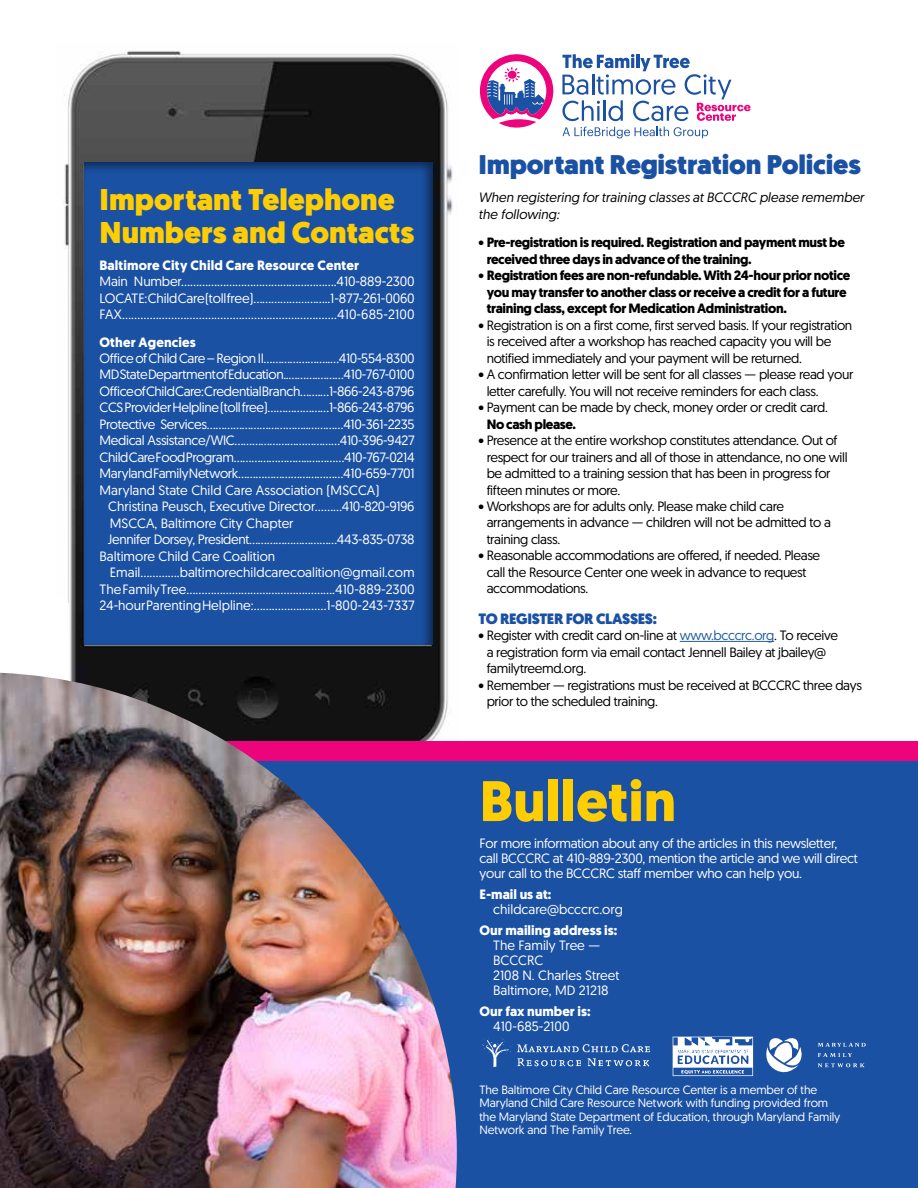
<style>
.page{position:relative;width:918px;height:1188px;background:#fff}
.page>*{position:absolute;margin:0;border:0;box-sizing:border-box;transform-origin:0 0}
.t1{font:700 57px "Geomanist";letter-spacing:.005em;color:#ffcd03}
.t2{font:900 30px/33px "Geomanist";color:#ffcd03}
.t3{font:900 27px "Geomanist";letter-spacing:-.01em;color:#1b51a3}
.t4{font:900 15px "Geomanist";letter-spacing:-.025em;color:#1b51a3}
.t5{font:13.5px/16.5px "Geomanist";letter-spacing:-.025em;color:#000}
.t6{font:13.5px/16.5px "Geomanist";letter-spacing:-.02em;color:#fff;text-align:justify}
.t7{font:13.5px/16.5px "Geomanist";color:#fff}
.t8{font:700 13.5px/16.5px "Geomanist";letter-spacing:-.025em;color:#000}
.t9{font:700 13.5px "Geomanist";letter-spacing:.01em;color:#fff}
.t10{font:italic 13.5px/16.5px "Geomanist";color:#000}
.t11{font:13.5px "Geomanist";letter-spacing:.01em;color:#fff}
.t12{font:12px/13.5px "Geomanist";letter-spacing:-.01em;color:#fff}
.s1{font-weight:400}
.s2{color:#215e9e}
</style>
<div class="page">
<img style="left:63px;top:51px;width:390px;height:622px">
<div style="left:81px;top:161px;width:351px;height:485px;background:#1b51a3"></div>
<div style="left:0;top:743px;width:918px;height:445px;background:#1b51a3"></div>
<hr style="left:680px;top:641px;width:94px;height:1px;background:#215e9e">
<svg style="left:818px;top:1043px;width:48px;height:4px"></svg>
<svg style="left:818px;top:1053px;width:34px;height:4px"></svg>
<svg style="left:818px;top:1063px;width:47px;height:4px"></svg>
<svg style="left:766px;top:1038px;width:36px;height:35px"></svg>
<img style="left:672px;top:1036px;width:82px;height:41px">
<img style="left:482px;top:1038px;width:169px;height:29px">
<div style="left:0;top:741px;width:918px;height:20px;background:#ed037c"></div>
<img style="left:0;top:673px;width:457px;height:515px">
<svg style="left:563px;top:127px;width:145px;height:11px"></svg>
<svg style="left:562px;top:54px;width:188px;height:67px"></svg>
<svg style="left:480px;top:54px;width:73px;height:74px"></svg>
<h2 class="t2" style="left:100px;top:183px;width:316px">Important Telephone<br>Numbers and Contacts</h2>
<p class="t9" style="left:100px;top:256px;width:261px">Baltimore City Child Care Resource Center</p>
<p class="t6" style="left:100px;top:273px;width:317px">Main Number....................................................410-889-2300<br>LOCATE: Child Care (toll free)..........................1-877-261-0060<br>FAX………………………………………………</p>
<p class="t11" style="left:288px;top:306px;width:128px">................410-685-2100</p>
<p class="t9" style="left:100px;top:333px;width:98px">Other Agencies</p>
<p class="t6" style="left:100px;top:350px;width:174px">Office of Child Care – Region II………</p>
<p class="t6" style="left:100px;top:350px;width:317px;text-indent:190px">..............…410-554-8300<br>MD State Department of Education..….......……...410-767-0100<br>Office of Child Care: Credential Branch…....…1-866-243-8796<br>CCS Provider Helpline (toll free)………</p>
<p class="t6" style="left:294px;top:399px;width:122px">.........…1-866-243-8796</p>
<p class="t6" style="left:100px;top:416px;width:117px">Protective Services………………</p>
<p class="t6" style="left:259px;top:416px;width:59px">.................…………</p>
<p class="t6" style="left:343px;top:416px;width:73px">410-361-2235</p>
<p class="t6" style="left:100px;top:432px;width:145px">Medical Assistance/WIC…………</p>
<p class="t6" style="left:270px;top:432px;width:45px">............…………</p>
<p class="t6" style="left:340px;top:432px;width:76px">410-396-9427</p>
<p class="t6" style="left:100px;top:449px;width:144px">Child Care Food Program…………</p>
<p class="t6" style="left:269px;top:449px;width:50px">..............…………</p>
<p class="t6" style="left:344px;top:449px;width:72px">410-767-0214</p>
<p class="t6" style="left:100px;top:465px;width:149px">Maryland Family Network……………</p>
<p class="t7" style="left:100px;top:465px;width:317px;text-indent:182px">...............……410-659-7701<br>Maryland State Child Care Association (MSCCA)</p>
<p class="t7" style="left:108px;top:498px;width:308px">Christina Peusch, Executive Director.........410-820-9196<br>MSCCA, Baltimore City Chapter<br>Jennifer Dorsey, President………</p>
<p class="t6" style="left:276px;top:531px;width:141px">.....................443-835-0738</p>
<p class="t7" style="left:100px;top:548px;width:177px">Baltimore Child Care Coalition</p>
<p class="t7" style="left:110px;top:564px;width:306px">Email.............baltimorechildcarecoalition@gmail.com</p>
<p class="t7" style="left:100px;top:581px;width:317px">The Family Tree.................................................410-889-2300</p>
<p class="t7" style="left:100px;top:597px;width:317px">24-hour Parenting Helpline:........................1-800-243-7337</p>
<h3 class="t3" style="left:478px;top:146px;width:384px">Important Registration Policies</h3>
<p class="t10" style="left:478px;top:189px;width:387px">When registering for training classes at BCCCRC please remember the following:</p>
<p class="t8" style="left:487px;top:234px;width:360px;text-indent:-8px"><span class="s1">•</span> Pre-registration is required. Registration and payment must be received three days in advance of the training.</p>
<p class="t8" style="left:487px;top:267px;width:365px;text-indent:-8px"><span class="s1">•</span> Registration fees are non-refundable. With 24-hour prior notice you may transfer to another class or receive a credit for a future training class, except for Medication Administration.</p>
<p class="t5" style="left:487px;top:316px;width:367px;text-indent:-8px">• Registration is on a first come, first served basis. If your registration is received after a workshop has reached capacity you will be notified immediately and your payment will be returned.</p>
<p class="t5" style="left:487px;top:366px;width:368px;text-indent:-8px">• A confirmation letter will be sent for all classes — please read your letter carefully. You will not receive reminders for each class.</p>
<p class="t5" style="left:478px;top:399px;width:351px">• Payment can be made by check, money order or credit card.</p>
<p class="t8" style="left:487px;top:416px;width:91px">No cash please.</p>
<p class="t5" style="left:487px;top:432px;width:363px;text-indent:-8px">• Presence at the entire workshop constitutes attendance. Out of respect for our trainers and all of those in attendance, no one will be admitted to a training session that has been in progress for fifteen minutes or more.</p>
<p class="t5" style="left:487px;top:498px;width:346px;text-indent:-8px">• Workshops are for adults only. Please make child care arrangements in advance — children will not be admitted to a training class.</p>
<p class="t5" style="left:487px;top:547px;width:335px;text-indent:-8px">• Reasonable accommodations are offered, if needed. Please call the Resource Center one week in advance to request accommodations.</p>
<p class="t4" style="left:478px;top:608px;width:180px">TO REGISTER FOR CLASSES:</p>
<p class="t5" style="left:487px;top:627px;width:353px;text-indent:-8px">• Register with credit card on-line at <span class="s2">www.bcccrc.org</span>. To receive a registration form via email contact Jennell Bailey at jbailey@ familytreemd.org.</p>
<p class="t5" style="left:487px;top:676px;width:377px;text-indent:-8px">• Remember — registrations must be received at BCCCRC three days prior to the scheduled training.</p>
<h1 class="t1" style="left:480px;top:763px;width:198px">Bulletin</h1>
<p class="t6" style="left:480px;top:835px;width:380px;line-height:15px;text-align:left">For more information about any of the articles in this newsletter, call BCCCRC at 410-889-2300, mention the article and we will direct your call to the BCCCRC staff member who can help you.</p>
<p class="t9" style="left:480px;top:885px;width:73px">E-mail us at:</p>
<p class="t7" style="left:493px;top:900px;width:131px">childcare@bcccrc.org</p>
<p class="t9" style="left:480px;top:921px;width:139px">Our mailing address is:</p>
<p class="t7" style="left:493px;top:937px;width:128px;line-height:15px">The Family Tree —<br>BCCCRC<br>2108 N. Charles Street<br>Baltimore, MD 21218</p>
<p class="t9" style="left:480px;top:1002px;width:113px">Our fax number is:</p>
<p class="t7" style="left:493px;top:1017px;width:78px">410-685-2100</p>
<p class="t12" style="left:480px;top:1082px;width:362px">The Baltimore City Child Care Resource Center is a member of the Maryland Child Care Resource Network with funding provided from the Maryland State Department of Education, through Maryland Family Network and The Family Tree.</p>
</div>
